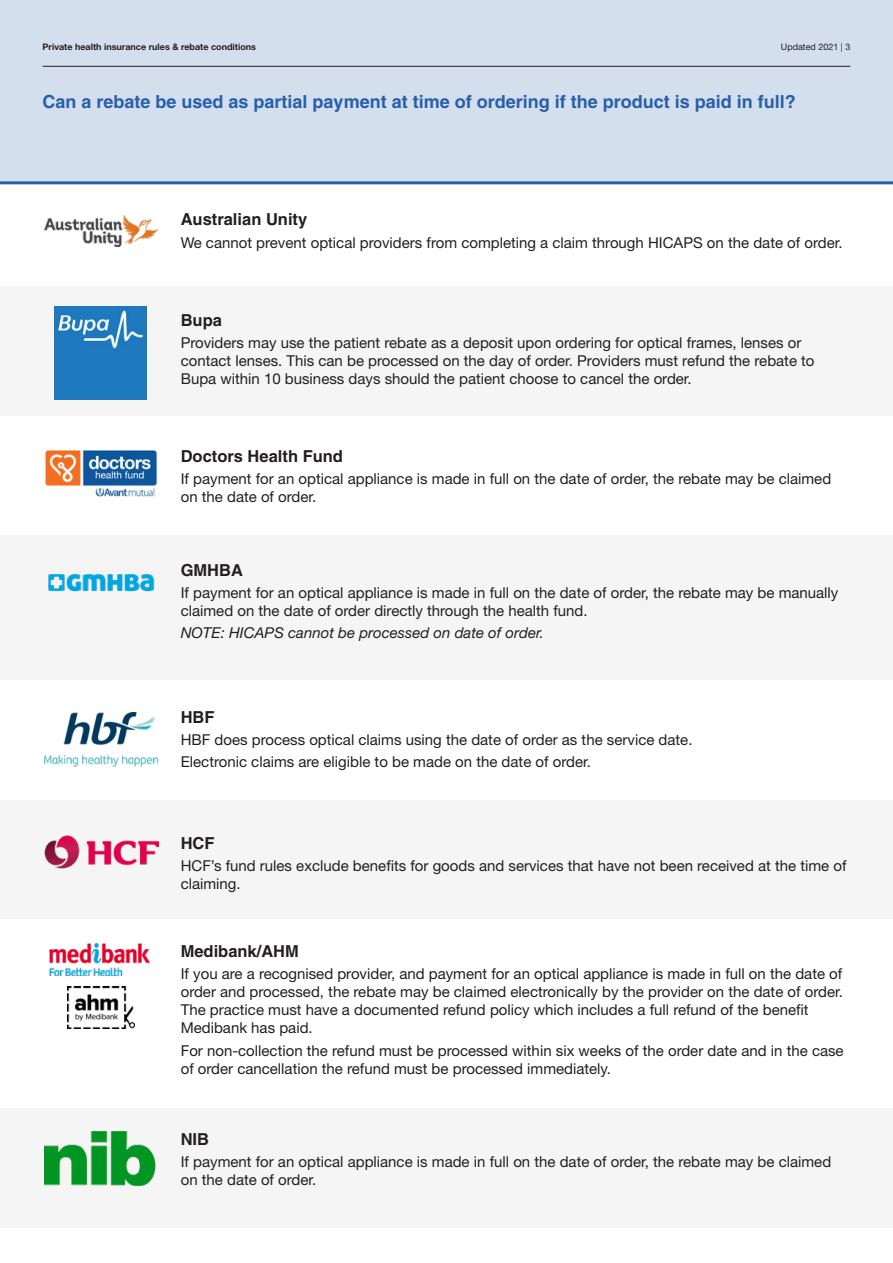
<style>
.page{position:relative;width:893px;height:1263px;background:#fff}
.page>*{position:absolute;margin:0;border:0;box-sizing:border-box;transform-origin:0 0}
.Heading_Level_1{font:700 18px "Helvetica";color:#285faa}
.Heading_level_2{font:700 16.5px "Helvetica";color:#231f20}
.Body_Copy{font:15px/18px "Helvetica Neue";color:#231f20}
.Body_Copy-2{font:italic 15px "Helvetica Neue";color:#231f20}
.t1{font:700 9px "Helvetica Neue";color:#231f20}
.t2{font:9px "Helvetica Neue";color:#231f20}
</style>
<div class="page">
<div style="left:0;top:0;width:893px;height:184px;background:#d4dfee"></div>
<hr style="left:43px;top:66px;width:807px;height:1px;background:#231f20">
<div style="left:0;top:287px;width:893px;height:129px;background:#f5f5f6"></div>
<div style="left:0;top:535px;width:893px;height:145px;background:#f5f5f6"></div>
<div style="left:0;top:799px;width:893px;height:119px;background:#f5f5f6"></div>
<div style="left:0;top:1108px;width:893px;height:119px;background:#f5f5f6"></div>
<img style="left:45px;top:449px;width:112px;height:48px">
<img style="left:45px;top:215px;width:112px;height:31px">
<img style="left:48px;top:574px;width:107px;height:18px">
<img style="left:45px;top:713px;width:112px;height:54px">
<img style="left:44px;top:835px;width:115px;height:34px">
<img style="left:50px;top:944px;width:99px;height:31px">
<img style="left:45px;top:1131px;width:111px;height:54px">
<img style="left:68px;top:987px;width:66px;height:41px">
<img style="left:55px;top:307px;width:92px;height:92px">
<p class="t1" style="left:43px;top:41px;width:215px">Private health insurance rules &amp; rebate conditions</p>
<p class="t2" style="left:781px;top:41px;width:71px">Updated 2021 | 3</p>
<p class="Heading_Level_1" style="left:43px;top:91px;width:755px">Can a rebate be used as partial payment at time of ordering if the product is paid in full?</p>
<p class="Heading_level_2" style="left:181px;top:209px;width:128px">Australian Unity</p>
<p class="Body_Copy" style="left:181px;top:233px;width:663px">We cannot prevent optical providers from completing a claim through HICAPS on the date of order.</p>
<p class="Heading_level_2" style="left:181px;top:310px;width:43px">Bupa</p>
<p class="Body_Copy" style="left:181px;top:333px;width:635px">Providers may use the patient rebate as a deposit upon ordering for optical frames, lenses or contact lenses. This can be processed on the day of order. Providers must refund the rebate to<br>Bupa within 10 business days should the patient choose to cancel the order.</p>
<p class="Heading_level_2" style="left:181px;top:446px;width:164px">Doctors Health Fund</p>
<p class="Body_Copy" style="left:181px;top:470px;width:652px">If payment for an optical appliance is made in full on the date of order, the rebate may be claimed on the date of order.</p>
<p class="Heading_level_2" style="left:181px;top:560px;width:64px">GMHBA</p>
<p class="Body_Copy" style="left:181px;top:583px;width:659px">If payment for an optical appliance is made in full on the date of order, the rebate may be manually claimed on the date of order directly through the health fund.</p>
<p class="Body_Copy-2" style="left:181px;top:624px;width:365px">NOTE: HICAPS cannot be processed on date of order.</p>
<p class="Heading_level_2" style="left:181px;top:707px;width:35px">HBF</p>
<p class="Body_Copy" style="left:181px;top:731px;width:513px">HBF does process optical claims using the date of order as the service date.</p>
<p class="Body_Copy" style="left:181px;top:753px;width:412px">Electronic claims are eligible to be made on the date of order.</p>
<p class="Heading_level_2" style="left:181px;top:833px;width:35px">HCF</p>
<p class="Body_Copy" style="left:181px;top:856px;width:667px">HCF’s fund rules exclude benefits for goods and services that have not been received at the time of claiming.</p>
<p class="Heading_level_2" style="left:181px;top:941px;width:120px">Medibank/AHM</p>
<p class="Body_Copy" style="left:181px;top:965px;width:664px">If you are a recognised provider, and payment for an optical appliance is made in full on the date of order and processed, the rebate may be claimed electronically by the provider on the date of order.<br>The practice must have a documented refund policy which includes a full refund of the benefit Medibank has paid.</p>
<p class="Body_Copy" style="left:181px;top:1041px;width:664px">For non-collection the refund must be processed within six weeks of the order date and in the case of order cancellation the refund must be processed immediately.</p>
<p class="Heading_level_2" style="left:181px;top:1129px;width:30px">NIB</p>
<p class="Body_Copy" style="left:181px;top:1152px;width:652px">If payment for an optical appliance is made in full on the date of order, the rebate may be claimed on the date of order.</p>
</div>
